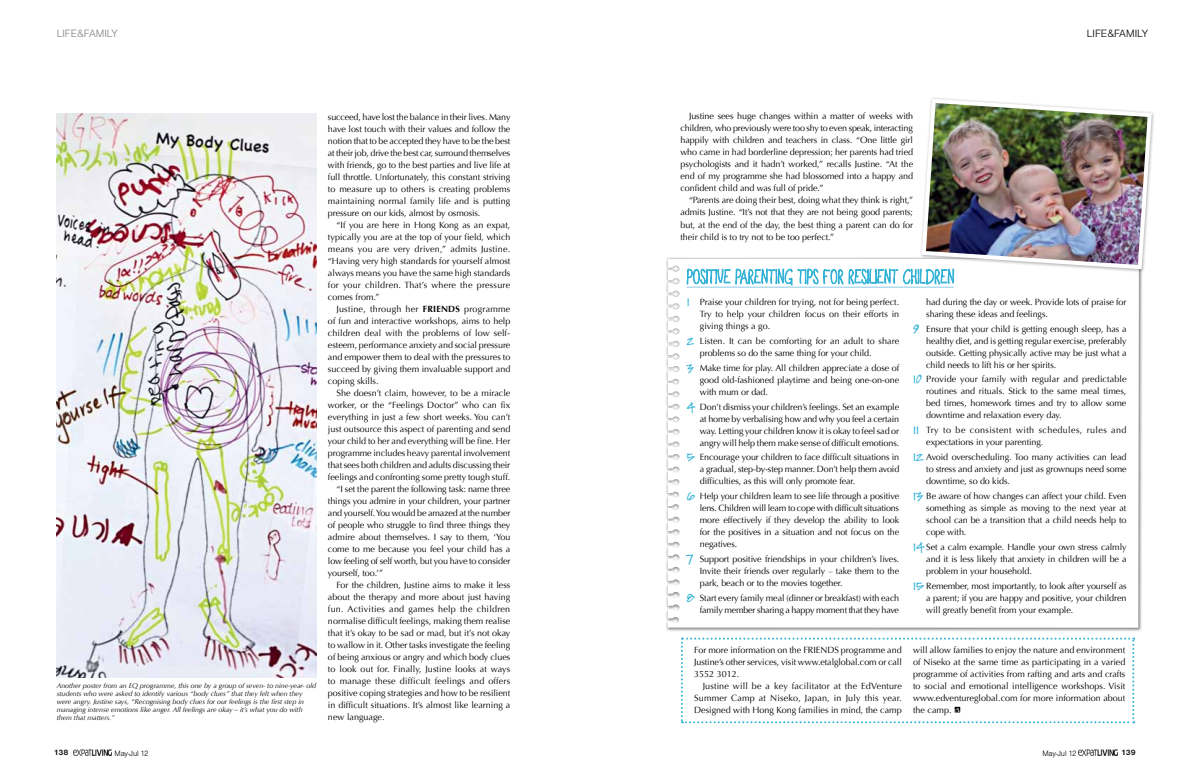
<style>
.page{position:relative;width:1191px;height:780px;background:#fff}
.page>*{position:absolute;margin:0;border:0;box-sizing:border-box;transform-origin:0 0}
.t1{font:300 11px "Nimbus Sans D";color:#808285}
.t2{font:300 11px "Nimbus Sans D";color:#000}
.t3{font:9px/12px "Optima";letter-spacing:-.01em;color:#000;text-align:justify}
.t4{font:9px/12px "Optima";letter-spacing:.04em;color:#000}
.t5{font:9px "Optima";letter-spacing:.01em;color:#000}
.t6{font:9px "Optima";letter-spacing:.02em;color:#000}
.t7{font:9px "Optima";letter-spacing:.025em;color:#000}
.t8{font:300 8px "Nimbus Sans D";letter-spacing:-.02em;color:#000}
.t9{font:700 8px "Nimbus Sans D";letter-spacing:-.01em;color:#000}
.t10{font:italic 7px/8px "Optima";color:#000}
.s1{font-weight:700}
.s2{font-family:"Sydfonts";font-size:12px;color:#32b2d7}
</style>
<div class="page">
<img style="left:1079px;top:749px;width:38px;height:6px">
<img style="left:73px;top:749px;width:39px;height:6px">
<img style="left:57px;top:113px;width:260px;height:564px">
<div style="left:666px;top:257px;width:476px;height:374px;background:#000;opacity:.5"></div>
<svg style="left:668px;top:259px;width:471px;height:368px"></svg>
<svg style="left:687px;top:261px;width:267px;height:24px"></svg>
<hr style="left:686px;top:286px;width:268px;height:1px;background:#90cbe4">
<img style="left:919px;top:98px;width:235px;height:173px">
<svg style="left:681px;top:637px;width:453px;height:86px"></svg>
<p class="t1" style="left:57px;top:27px;width:63px">LIFE&amp;FAMILY</p>
<p class="t2" style="left:1087px;top:27px;width:63px">LIFE&amp;FAMILY</p>
<p class="t10" style="left:57px;top:681px;width:261px">Another poster from an EQ programme, this one by a group of seven- to nine-year- old students who were asked to identify various “body clues” that they felt when they were angry. Justine says, “Recognising body clues for our feelings is the first step in managing intense emotions like anger. All feelings are okay – it’s what you do with them that matters.”</p>
<p class="t3" style="left:328px;top:111px;width:184px">succeed, have lost the balance in their lives. Many have lost touch with their values and follow the notion that to be accepted they have to be the best at their job, drive the best car, surround themselves with friends, go to the best parties and live life at full throttle. Unfortunately, this constant striving to measure up to others is creating problems maintaining normal family life and is putting pressure on our kids, almost by osmosis.</p>
<p class="t3" style="left:328px;top:219px;width:184px;text-indent:9px">“If you are here in Hong Kong as an expat, typically you are at the top of your field, which means you are very driven,” admits Justine. “Having very high standards for yourself almost always means you have the same high standards for your children. That’s where the pressure comes from.”</p>
<p class="t3" style="left:328px;top:303px;width:184px;text-indent:9px">Justine, through her <span class="s1">FRIENDS</span> programme of fun and interactive workshops, aims to help children deal with the problems of low self&shy;esteem, performance anxiety and social pressure and empower them to deal with the pressures to succeed by giving them invaluable support and coping skills.</p>
<p class="t3" style="left:336px;top:387px;width:175px">She doesn’t claim, however, to be a miracle</p>
<p class="t3" style="left:328px;top:399px;width:184px">worker, or the “Feelings Doctor” who can fix</p>
<p class="t3" style="left:328px;top:411px;width:184px">everything in just a few short weeks. You can’t</p>
<p class="t3" style="left:328px;top:423px;width:184px">just outsource this aspect of parenting and send</p>
<p class="t3" style="left:328px;top:435px;width:184px">your child to her and everything will be fine. Her</p>
<p class="t3" style="left:328px;top:447px;width:184px">programme includes heavy parental involvement</p>
<p class="t3" style="left:328px;top:459px;width:184px">that sees both children and adults discussing their</p>
<p class="t3" style="left:328px;top:471px;width:184px">feelings and confronting some pretty tough stuff.</p>
<p class="t3" style="left:336px;top:483px;width:175px">“I set the parent the following task: name three</p>
<p class="t3" style="left:328px;top:495px;width:184px">things you admire in your children, your partner</p>
<p class="t3" style="left:328px;top:507px;width:184px">and yourself. You would be amazed at the number</p>
<p class="t3" style="left:328px;top:519px;width:184px">of people who struggle to find three things they</p>
<p class="t3" style="left:328px;top:531px;width:184px">admire about themselves. I say to them, ‘You</p>
<p class="t3" style="left:328px;top:543px;width:184px">come to me because you feel your child has a</p>
<p class="t3" style="left:328px;top:555px;width:184px">low feeling of self worth, but you have to consider</p>
<p class="t3" style="left:328px;top:567px;width:57px">yourself, too.’”</p>
<p class="t3" style="left:336px;top:579px;width:175px">For the children, Justine aims to make it less</p>
<p class="t3" style="left:328px;top:591px;width:184px">about the therapy and more about just having</p>
<p class="t7" style="left:328px;top:603px;width:184px">fun. Activities and games help the children</p>
<p class="t3" style="left:328px;top:614px;width:184px">normalise difficult feelings, making them realise</p>
<p class="t3" style="left:328px;top:626px;width:184px">that it’s okay to be sad or mad, but it’s not okay</p>
<p class="t3" style="left:328px;top:638px;width:184px">to wallow in it. Other tasks investigate the feeling</p>
<p class="t3" style="left:328px;top:650px;width:184px">of being anxious or angry and which body clues</p>
<p class="t5" style="left:328px;top:663px;width:184px">to look out for. Finally, Justine looks at ways</p>
<p class="t6" style="left:328px;top:675px;width:184px">to manage these difficult feelings and offers</p>
<p class="t3" style="left:328px;top:686px;width:184px">positive coping strategies and how to be resilient</p>
<p class="t3" style="left:328px;top:698px;width:184px">in difficult situations. It’s almost like learning a</p>
<p class="t3" style="left:328px;top:710px;width:58px">new language.</p>
<p class="t3" style="left:680px;top:110px;width:234px;text-indent:9px">Justine sees huge changes within a matter of weeks with children, who previously were too shy to even speak, interacting happily with children and teachers in class. “One little girl who came in had borderline depression; her parents had tried psychologists and it hadn’t worked,” recalls Justine. “At the end of my programme she had blossomed into a happy and confident child and was full of pride.”</p>
<p class="t3" style="left:680px;top:194px;width:234px;text-indent:9px">“Parents are doing their best, doing what they think is right,” admits Justine. “It’s not that they are not being good parents; but, at the end of the day, the best thing a parent can do for their child is to try not to be too perfect.”</p>
<p class="t3" style="left:700px;top:296px;width:201px;text-indent:-13px"><span class="s2">1</span> Praise your children for trying, not for being perfect.<br>Try to help your children focus on their efforts in giving things a go.</p>
<p class="t3" style="left:700px;top:335px;width:201px;text-indent:-13px"><span class="s2">2</span> Listen. It can be comforting for an adult to share problems so do the same thing for your child.</p>
<p class="t3" style="left:700px;top:362px;width:201px;text-indent:-13px"><span class="s2">3</span> Make time for play. All children appreciate a dose of good old-fashioned playtime and being one-on-one with mum or dad.</p>
<p class="t3" style="left:700px;top:400px;width:201px;text-indent:-13px"><span class="s2">4</span> Don’t dismiss your children’s feelings. Set an example at home by verbalising how and why you feel a certain way. Letting your children know it is okay to feel sad or angry will help them make sense of difficult emotions.</p>
<p class="t3" style="left:700px;top:451px;width:201px;text-indent:-13px"><span class="s2">5</span> Encourage your children to face difficult situations in a gradual, step-by-step manner. Don’t help them avoid difficulties, as this will only promote fear.</p>
<p class="t3" style="left:700px;top:490px;width:201px;text-indent:-13px"><span class="s2">6</span> Help your children learn to see life through a positive lens. Children will learn to cope with difficult situations more effectively if they develop the ability to look for the positives in a situation and not focus on the negatives.</p>
<p class="t3" style="left:700px;top:553px;width:201px;text-indent:-13px"><span class="s2">7</span> Support positive friendships in your children’s lives.<br>Invite their friends over regularly – take them to the park, beach or to the movies together.</p>
<p class="t3" style="left:687px;top:592px;width:214px;text-align:right"><span class="s2">8</span> Start every family meal (dinner or breakfast) with each family member sharing a happy moment that they have</p>
<p class="t3" style="left:926px;top:295px;width:202px">had during the day or week. Provide lots of praise for sharing these ideas and feelings.</p>
<p class="t3" style="left:926px;top:323px;width:202px;text-indent:-13px"><span class="s2">9</span> Ensure that your child is getting enough sleep, has a healthy diet, and is getting regular exercise, preferably outside. Getting physically active may be just what a child needs to lift his or her spirits.</p>
<p class="t3" style="left:926px;top:373px;width:202px;text-indent:-13px"><span class="s2">10</span> Provide your family with regular and predictable routines and rituals. Stick to the same meal times, bed times, homework times and try to allow some downtime and relaxation every day.</p>
<p class="t4" style="left:926px;top:424px;width:202px;text-indent:-13px"><span class="s2">11</span> Try to be consistent with schedules, rules and expectations in your parenting.</p>
<p class="t3" style="left:926px;top:451px;width:202px;text-indent:-13px"><span class="s2">12</span> Avoid overscheduling. Too many activities can lead to stress and anxiety and just as grownups need some downtime, so do kids.</p>
<p class="t3" style="left:926px;top:490px;width:202px;text-indent:-13px"><span class="s2">13</span> Be aware of how changes can affect your child. Even something as simple as moving to the next year at school can be a transition that a child needs help to cope with.</p>
<p class="t3" style="left:926px;top:541px;width:202px;text-indent:-13px"><span class="s2">14</span> Set a calm example. Handle your own stress calmly and it is less likely that anxiety in children will be a problem in your household.</p>
<p class="t3" style="left:926px;top:580px;width:202px;text-indent:-13px"><span class="s2">15</span> Remember, most importantly, to look after yourself as a parent; if you are happy and positive, your children will greatly benefit from your example.</p>
<p class="t3" style="left:694px;top:644px;width:209px">For more information on the FRIENDS programme and Justine’s other services, visit www.etalglobal.com or call 3552 3012.</p>
<p class="t3" style="left:694px;top:680px;width:209px;text-indent:9px">Justine will be a key facilitator at the EdVenture Summer Camp at Niseko, Japan, in July this year.<br>Designed with Hong Kong families in mind, the camp</p>
<p class="t3" style="left:913px;top:644px;width:214px">will allow families to enjoy the nature and environment of Niseko at the same time as participating in a varied programme of activities from rafting and arts and crafts to social and emotional intelligence workshops. Visit www.edventureglobal.com for more information about the camp.</p>
<p class="t9" style="left:54px;top:748px;width:16px">138</p>
<p class="t8" style="left:115px;top:748px;width:35px">May-Jul 12</p>
<p class="t8" style="left:1042px;top:748px;width:35px">May-Jul 12</p>
<p class="t9" style="left:1121px;top:748px;width:16px">139</p>
</div>
